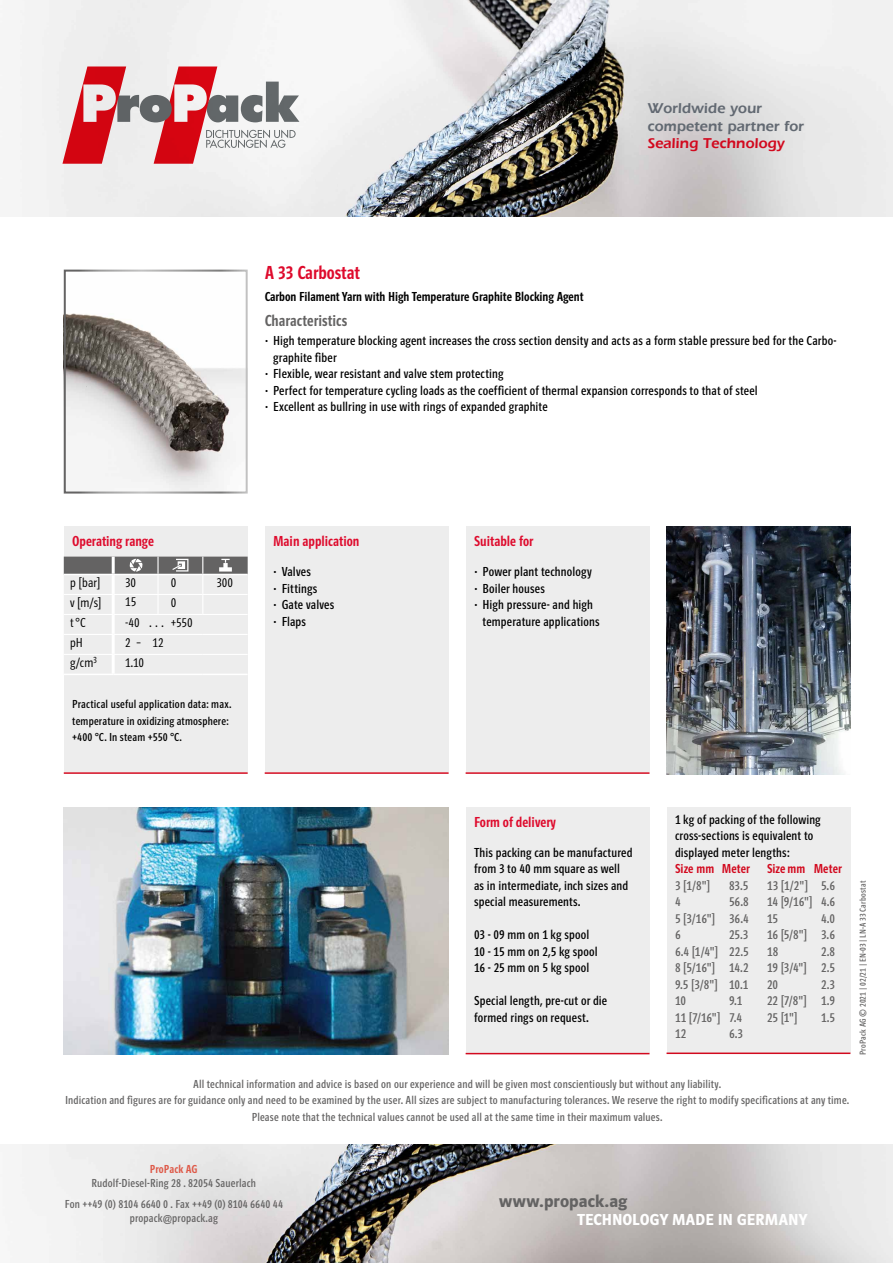
<style>
.page{position:relative;width:893px;height:1263px;background:#fff}
.page>*{position:absolute;margin:0;border:0;box-sizing:border-box;transform-origin:0 0}
.t1{font:19.5px "Polo Eng R Krftg";color:#de0a2c}
.t2{font:18px "Polo 11 K Hfett";letter-spacing:.005em;color:#646363}
.t3{font:16.5px "Polo 11 K Hfett";letter-spacing:.005em;color:#fff}
.t4{font:16.5px "Polo Eng R Krftg";letter-spacing:.005em;color:#646363}
.t5{font:15px "Polo Eng R Krftg";color:#de0a2c}
.t6{font:14.7px/17.5px "Erie Black Plain";color:#626972}
.t7{font:14.7px "Erie Black Plain";color:#d2091e}
.t8{font:13.5px/16.5px "Polo Eng R Buch";letter-spacing:.01em;color:#000}
.t9{font:13.5px/16.5px "Polo Eng R Buch";letter-spacing:.01em;color:#646363;text-align:justify}
.t10{font:13.5px "Polo Eng R Krftg";color:#000}
.t11{font:13.5px/20px "Polo Eng R Leicht";letter-spacing:.01em;color:#000;text-align:justify}
.t12{font:13.5px "Polo Eng R Krftg";letter-spacing:.01em;color:#d2091e}
.t13{font:12px/16.5px "Polo Eng R Buch";letter-spacing:.015em;color:#646363;text-align:center}
.t14{font:12px/16.5px "Polo Eng R Buch";letter-spacing:.015em;color:#000}
.t15{font:12px "Polo Eng R Krftg";letter-spacing:.015em;color:#de5948}
.t16{font:9px "Polo Eng R Buch";letter-spacing:.025em;color:#646363}
.s1{font-family:"Helvetica Neue";font-weight:500}
</style>
<div class="page">
<div style="left:64px;top:527px;width:184px;height:245px;background:#ededed"></div>
<div style="left:265px;top:527px;width:184px;height:245px;background:#ededed"></div>
<div style="left:466px;top:527px;width:183px;height:245px;background:#ededed"></div>
<div style="left:466px;top:807px;width:183px;height:246px;background:#ededed"></div>
<img style="left:67px;top:313px;width:178px;height:177px">
<div style="left:64px;top:270px;width:184px;height:223px;border:2px solid #fff"></div>
<hr style="left:64px;top:772px;width:184px;height:2px;background:#d2091e">
<hr style="left:466px;top:772px;width:183px;height:2px;background:#d2091e">
<hr style="left:466px;top:1053px;width:183px;height:1px;background:#d2091e">
<hr style="left:265px;top:772px;width:184px;height:2px;background:#d2091e">
<div style="left:666px;top:807px;width:184px;height:245px;background:#ededed"></div>
<hr style="left:666px;top:1052px;width:184px;height:2px;background:#d2091e">
<hr style="left:64px;top:674px;width:49px;height:1px;background:#fff">
<hr style="left:113px;top:674px;width:45px;height:1px;background:#fff">
<hr style="left:158px;top:674px;width:45px;height:1px;background:#fff">
<hr style="left:203px;top:674px;width:45px;height:1px;background:#fff">
<svg style="left:64px;top:557px;width:184px;height:117px"></svg>
<img style="left:20px;top:1144px;width:873px;height:119px">
<img style="left:20px;top:0;width:873px;height:217px">
<svg style="left:62px;top:67px;width:237px;height:97px"></svg>
<img style="left:64px;top:807px;width:385px;height:248px">
<img style="left:666px;top:527px;width:184px;height:247px">
<h1 class="t1" style="left:265px;top:263px;width:97px">A 33 Carbostat</h1>
<p class="t10" style="left:265px;top:289px;width:320px">Carbon Filament Yarn with High Temperature Graphite Blocking Agent</p>
<p class="t4" style="left:265px;top:312px;width:84px">Characteristics</p>
<p class="t6" style="left:647px;top:99px;width:158px">Worldwide your competent partner for</p>
<p class="t7" style="left:647px;top:135px;width:139px">Sealing Technology</p>
<p class="t8" style="left:265px;top:333px;width:573px"><span class="s1">∙</span> High temperature blocking agent increases the cross section density and acts as a form stable pressure bed for the Carbo-</p>
<p class="t8" style="left:273px;top:349px;width:65px">graphite fiber</p>
<p class="t8" style="left:265px;top:366px;width:240px"><span class="s1">∙</span> Flexible, wear resistant and valve stem protecting</p>
<p class="t8" style="left:265px;top:382px;width:495px"><span class="s1">∙</span> Perfect for temperature cycling loads as the coefficient of thermal expansion corresponds to that of steel</p>
<p class="t8" style="left:265px;top:399px;width:285px"><span class="s1">∙</span> Excellent as bullring in use with rings of expanded graphite</p>
<p class="t5" style="left:72px;top:534px;width:83px">Operating range</p>
<p class="t5" style="left:273px;top:534px;width:88px">Main application</p>
<p class="t5" style="left:474px;top:534px;width:61px">Suitable for</p>
<p class="t11" style="left:70px;top:572px;width:32px">p [bar] v [m/s] t°C</p>
<p class="t11" style="left:125px;top:573px;width:12px">30</p>
<p class="t11" style="left:171px;top:573px;width:7px">0</p>
<p class="t11" style="left:216px;top:573px;width:18px">300</p>
<p class="t11" style="left:125px;top:592px;width:12px">15</p>
<p class="t11" style="left:171px;top:592px;width:7px">0</p>
<p class="t11" style="left:125px;top:612px;width:16px">-40</p>
<p class="t11" style="left:147px;top:612px;width:47px">… +550</p>
<p class="t11" style="left:70px;top:632px;width:14px">pH</p>
<p class="t11" style="left:125px;top:632px;width:17px">2 –</p>
<p class="t11" style="left:70px;top:652px;width:28px">g/cm<sup>3</sup></p>
<p class="t11" style="left:125px;top:652px;width:20px">1.10</p>
<p class="t11" style="left:153px;top:632px;width:13px">12</p>
<p class="t14" style="left:72px;top:696px;width:161px">Practical useful application data: max. temperature in oxidizing atmosphere: +400 °C. In steam +550 °C.</p>
<p class="t8" style="left:273px;top:564px;width:62px"><span class="s1">∙</span> Valves<br><span class="s1">∙</span> Fittings<br><span class="s1">∙</span> Gate valves <span class="s1">∙</span> Flaps</p>
<p class="t8" style="left:474px;top:564px;width:119px"><span class="s1">∙</span> Power plant technology</p>
<p class="t8" style="left:474px;top:580px;width:72px"><span class="s1">∙</span> Boiler houses</p>
<p class="t8" style="left:474px;top:597px;width:120px"><span class="s1">∙</span> High pressure- and high</p>
<p class="t8" style="left:483px;top:613px;width:118px">temperature applications</p>
<p class="t5" style="left:474px;top:814px;width:83px">Form of delivery</p>
<p class="t8" style="left:474px;top:844px;width:160px">This packing can be manufactured from 3 to 40 mm square as well as in intermediate, inch sizes and special measurements.</p>
<p class="t8" style="left:474px;top:927px;width:125px">03 - 09 mm on 1 kg spool<br>10 - 15 mm on 2,5 kg spool<br>16 - 25 mm on 5 kg spool</p>
<p class="t8" style="left:474px;top:993px;width:135px">Special length, pre-cut or die formed rings on request.</p>
<p class="t8" style="left:675px;top:811px;width:147px">1 kg of packing of the following cross-sections is equivalent to displayed meter lengths:</p>
<p class="t12" style="left:675px;top:862px;width:76px">Size mm Meter</p>
<p class="t12" style="left:767px;top:862px;width:76px">Sizemm Meter</p>
<p class="t9" style="left:675px;top:877px;width:37px">3 [1/8"]</p>
<p class="t9" style="left:729px;top:877px;width:21px">83.5</p>
<p class="t9" style="left:675px;top:894px;width:7px">4</p>
<p class="t9" style="left:675px;top:894px;width:75px;text-indent:54px">56.8<br>5 [3/16"] 36.4<br>6</p>
<p class="t9" style="left:675px;top:927px;width:75px;text-indent:54px">25.3<br>6.4 [1/4"] 22.5<br>8 [5/16"] 14.2<br>9.5 [3/8"] 10.1<br>10</p>
<p class="t9" style="left:675px;top:993px;width:69px;text-indent:54px">9.1<br>11 [7/16"] 7.4<br>12</p>
<p class="t9" style="left:729px;top:1026px;width:15px">6.3</p>
<p class="t9" style="left:767px;top:877px;width:69px">13 [1/2"] 5.6<br>14 [9/16"] 4.6<br>15</p>
<p class="t9" style="left:767px;top:910px;width:69px;text-indent:54px">4.0<br>16 [5/8"] 3.6<br>18</p>
<p class="t9" style="left:767px;top:943px;width:69px;text-indent:54px">2.8<br>19 [3/4"] 2.5<br>20</p>
<p class="t9" style="left:767px;top:976px;width:69px;text-indent:54px">2.3<br>22 [7/8"] 1.9<br>25 [1"]</p>
<p class="t9" style="left:821px;top:1009px;width:15px">1.5</p>
<p class="t13" style="left:65px;top:1076px;width:786px">All technical information and advice is based on our experience and will be given most conscientiously but without any liability.<br>Indication and figures are for guidance only and need to be examined by the user. All sizes are subject to manufacturing tolerances. We reserve the right to modify specifications at any time.<br>Please note that the technical values cannot be used all at the same time in their maximum values.</p>
<p class="t16" style="left:858px;top:1055px;width:175px;rotate:-90deg">ProPack AG © 2021 | 02/21 | EN-03 | LN-A 33 Carbostat</p>
<p class="t15" style="left:150px;top:1162px;width:49px">ProPack AG</p>
<p class="t13" style="left:65px;top:1173px;width:219px;line-height:21px">Rudolf-Diesel-Ring 28 . 82054 Sauerlach<br>Fon ++49 (0) 8104 6640 0 . Fax ++49 (0) 8104 6640 44</p>
<p class="t13" style="left:130px;top:1210px;width:90px">propack@propack.ag</p>
<h2 class="t2" style="left:499px;top:1191px;width:130px">www.propack.ag</h2>
<p class="t3" style="left:577px;top:1211px;width:232px">TECHNOLOGY MADE IN GERMANY</p>
</div>
